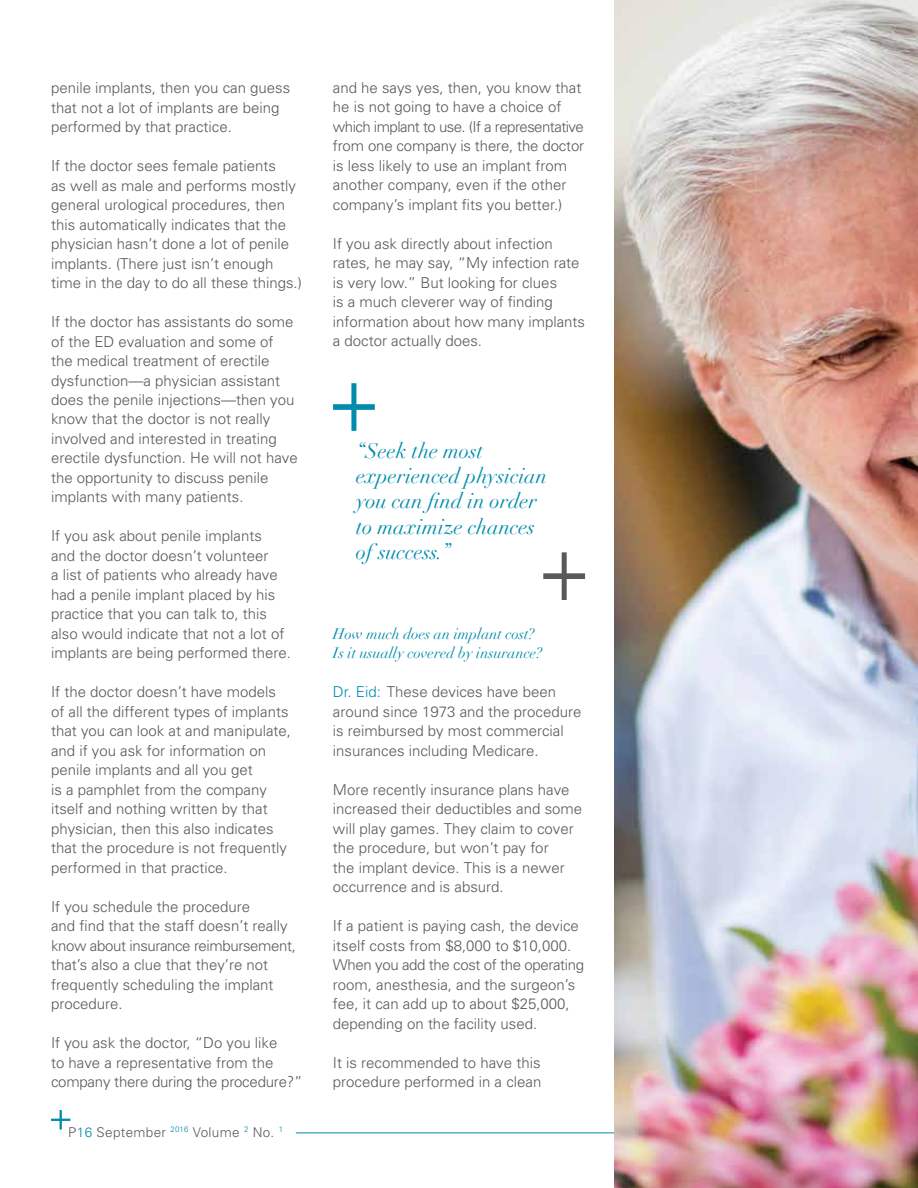
<style>
.page{position:relative;width:918px;height:1188px;background:#fff}
.page>*{position:absolute;margin:0;border:0;box-sizing:border-box;transform-origin:0 0}
.t1{font:italic 21px/25.2px "Didot";color:#008cac}
.t2{font:300 15px/19.5px "Univers";color:#58595b}
.t3{font:italic 15px/19.5px "Didot";color:#008cac}
.t4{font:300 13.5px "Univers";letter-spacing:.025em;color:#58595b}
.s1{color:#008cac}
</style>
<div class="page">
<svg style="left:51px;top:1110px;width:19px;height:20px"></svg>
<hr style="left:296px;top:1133px;width:460px;height:1px;background:#008cac">
<img style="left:615px;top:0;width:303px;height:1188px">
<svg style="left:333px;top:383px;width:42px;height:48px"></svg>
<svg style="left:543px;top:552px;width:42px;height:48px"></svg>
<p class="t2" style="left:51px;top:78px;width:241px">penile implants, then you can guess that not a lot of implants are being performed by that practice.</p>
<p class="t2" style="left:51px;top:156px;width:252px">If the doctor sees female patients<br>as well as male and performs mostly general urological procedures, then this automatically indicates that the physician hasn’t done a lot of penile implants. (There just isn’t enough time in the day to do all these things.)</p>
<p class="t2" style="left:51px;top:312px;width:248px">If the doctor has assistants do some of the ED evaluation and some of the medical treatment of erectile dysfunction—a physician assistant does the penile injections—then you know that the doctor is not really involved and interested in treating erectile dysfunction. He will not have the opportunity to discuss penile implants with many patients.</p>
<p class="t2" style="left:51px;top:526px;width:242px">If you ask about penile implants<br>and the doctor doesn’t volunteer<br>a list of patients who already have had a penile implant placed by his practice that you can talk to, this also would indicate that not a lot of implants are being performed there.</p>
<p class="t2" style="left:51px;top:682px;width:242px">If the doctor doesn’t have models of all the different types of implants that you can look at and manipulate, and if you ask for information on penile implants and all you get<br>is a pamphlet from the company itself and nothing written by that physician, then this also indicates that the procedure is not frequently performed in that practice.</p>
<p class="t2" style="left:51px;top:897px;width:246px">If you schedule the procedure<br>and find that the staff doesn’t really know about insurance reimbursement, that’s also a clue that they’re not frequently scheduling the implant procedure.</p>
<p class="t2" style="left:51px;top:1033px;width:253px">If you ask the doctor, “Do you like<br>to have a representative from the company there during the procedure?”</p>
<p class="t4" style="left:68px;top:1124px;width:216px">P<span class="s1">16</span> September <sup>2016</sup> Volume <sup>2</sup> No. <sup>1</sup></p>
<p class="t2" style="left:333px;top:78px;width:253px">and he says yes, then, you know that he is not going to have a choice of which implant to use. (If a representative from one company is there, the doctor is less likely to use an implant from another company, even if the other company’s implant fits you better.)</p>
<p class="t2" style="left:333px;top:234px;width:254px">If you ask directly about infection rates, he may say, “My infection rate is very low.” But looking for clues<br>is a much cleverer way of finding information about how many implants a doctor actually does.</p>
<h1 class="t1" style="left:356px;top:438px;width:192px">“Seek the most experienced physician you can find in order to maximize chances of success.”</h1>
<p class="t3" style="left:333px;top:624px;width:211px">How much does an implant cost?<br>Is it usually covered by insurance?</p>
<p class="t2" style="left:333px;top:682px;width:250px"><span class="s1">Dr. Eid:</span> These devices have been around since 1973 and the procedure is reimbursed by most commercial insurances including Medicare.</p>
<p class="t2" style="left:333px;top:780px;width:251px">More recently insurance plans have increased their deductibles and some will play games. They claim to cover the procedure, but won’t pay for<br>the implant device. This is a newer occurrence and is absurd.</p>
<p class="t2" style="left:333px;top:916px;width:253px">If a patient is paying cash, the device itself costs from $8,000 to $10,000.<br>When you add the cost of the operating room, anesthesia, and the surgeon’s fee, it can add up to about $25,000, depending on the facility used.</p>
<p class="t2" style="left:333px;top:1053px;width:210px">It is recommended to have this procedure performed in a clean</p>
</div>
